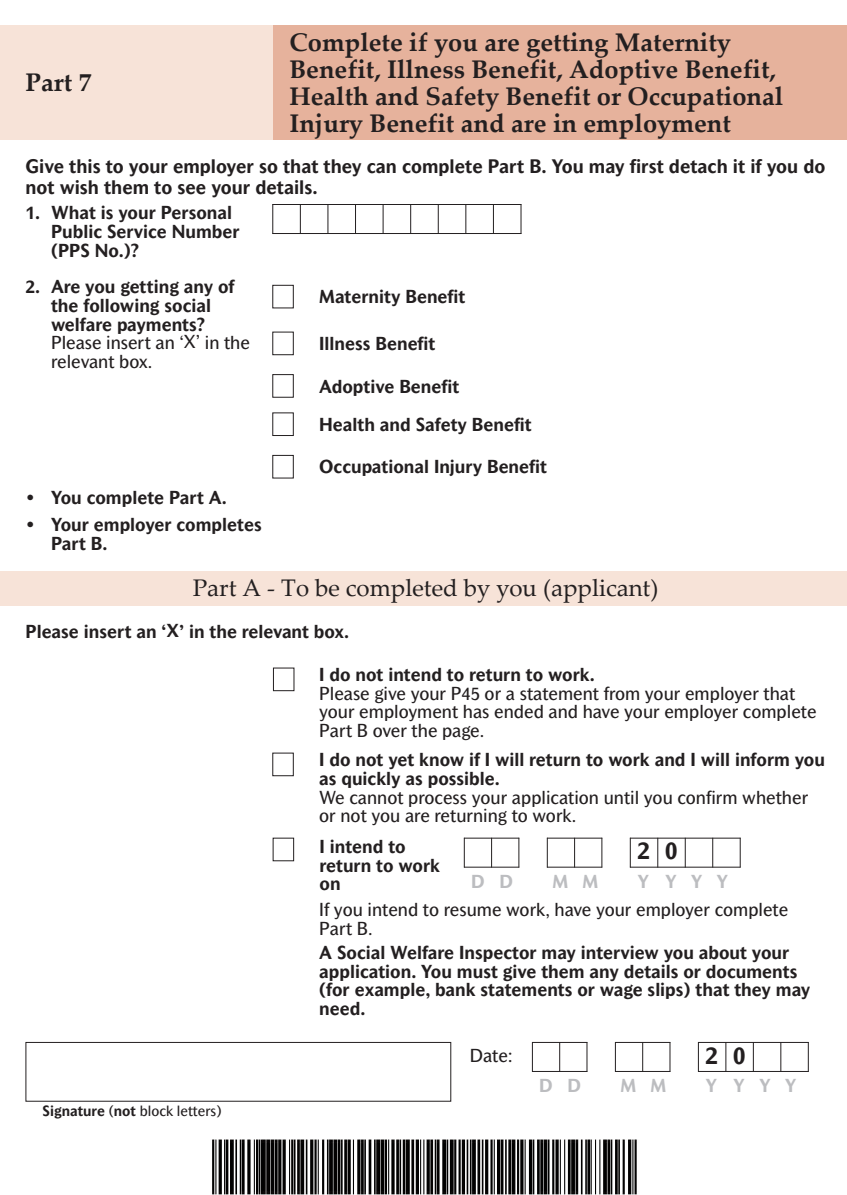
<style>
.page{position:relative;width:847px;height:1195px;background:#fff}
.page>*{position:absolute;margin:0;border:0;box-sizing:border-box;transform-origin:0 0}
.t1{font:700 25.5px/27px "Palatino Linotype";color:#231f20}
.t2{font:24px "Palatino Linotype";color:#231f20}
.t3{font:700 24px "Mahsuri Sans";color:#231f20}
.t4{font:700 18.75px/21.8px "Mahsuri Sans";color:#231f20}
.t5{font:700 18px/18.8px "Mahsuri Sans";color:#231f20}
.t6{font:18px/18.8px "Mahsuri Sans";color:#231f20}
.t7{font:700 18px "Mahsuri Sans";color:#bcbdc0}
.t8{font:14.25px "Mahsuri Sans";color:#231f20}
.s1{font-weight:700}
</style>
<div class="page">
<div style="left:272px;top:26px;width:574px;height:114px;background:#e6b29c"></div>
<div style="left:0;top:26px;width:272px;height:114px;background:#f7e3d8"></div>
<div style="left:0;top:572px;width:846px;height:34px;background:#f7e3d8"></div>
<div style="left:273px;top:668px;width:21px;height:23px;border:1px solid #231f20"></div>
<div style="left:272px;top:838px;width:22px;height:23px;border:1px solid #231f20"></div>
<hr style="left:272px;top:204px;width:1px;height:30px;background:#231f20">
<hr style="left:300px;top:204px;width:1px;height:30px;background:#231f20">
<hr style="left:327px;top:204px;width:1px;height:30px;background:#231f20">
<hr style="left:355px;top:204px;width:1px;height:30px;background:#231f20">
<hr style="left:382px;top:204px;width:1px;height:30px;background:#231f20">
<hr style="left:410px;top:204px;width:1px;height:30px;background:#231f20">
<hr style="left:437px;top:204px;width:1px;height:30px;background:#231f20">
<hr style="left:465px;top:204px;width:1px;height:30px;background:#231f20">
<hr style="left:493px;top:204px;width:1px;height:30px;background:#231f20">
<hr style="left:520px;top:204px;width:1px;height:30px;background:#231f20">
<hr style="left:272px;top:204px;width:249px;height:1px;background:#231f20">
<hr style="left:272px;top:233px;width:249px;height:1px;background:#231f20">
<div style="left:272px;top:374px;width:21px;height:24px;border:1px solid #231f20"></div>
<div style="left:26px;top:1042px;width:425px;height:59px;border:1px solid #231f20"></div>
<hr style="left:531px;top:1042px;width:1px;height:30px;background:#231f20">
<hr style="left:559px;top:1042px;width:1px;height:30px;background:#231f20">
<hr style="left:586px;top:1042px;width:1px;height:30px;background:#231f20">
<hr style="left:531px;top:1042px;width:56px;height:1px;background:#231f20">
<hr style="left:531px;top:1071px;width:56px;height:1px;background:#231f20">
<hr style="left:614px;top:1042px;width:1px;height:30px;background:#231f20">
<hr style="left:642px;top:1042px;width:1px;height:30px;background:#231f20">
<hr style="left:669px;top:1042px;width:1px;height:30px;background:#231f20">
<hr style="left:614px;top:1042px;width:56px;height:1px;background:#231f20">
<hr style="left:614px;top:1071px;width:56px;height:1px;background:#231f20">
<hr style="left:697px;top:1042px;width:1px;height:30px;background:#231f20">
<hr style="left:725px;top:1042px;width:1px;height:30px;background:#231f20">
<hr style="left:752px;top:1042px;width:1px;height:30px;background:#231f20">
<hr style="left:780px;top:1042px;width:1px;height:30px;background:#231f20">
<hr style="left:807px;top:1042px;width:1px;height:30px;background:#231f20">
<hr style="left:697px;top:1042px;width:111px;height:1px;background:#231f20">
<hr style="left:697px;top:1071px;width:111px;height:1px;background:#231f20">
<svg style="left:463px;top:839px;width:1px;height:28px"></svg>
<svg style="left:491px;top:839px;width:1px;height:28px"></svg>
<svg style="left:518px;top:839px;width:1px;height:28px"></svg>
<hr style="left:463px;top:838px;width:56px;height:1px;background:#231f20">
<hr style="left:463px;top:867px;width:56px;height:1px;background:#231f20">
<svg style="left:546px;top:839px;width:1px;height:28px"></svg>
<svg style="left:574px;top:839px;width:1px;height:28px"></svg>
<svg style="left:601px;top:839px;width:1px;height:28px"></svg>
<hr style="left:546px;top:838px;width:56px;height:1px;background:#231f20">
<hr style="left:546px;top:867px;width:56px;height:1px;background:#231f20">
<svg style="left:629px;top:839px;width:1px;height:28px"></svg>
<svg style="left:657px;top:839px;width:1px;height:28px"></svg>
<svg style="left:684px;top:839px;width:1px;height:28px"></svg>
<svg style="left:712px;top:839px;width:1px;height:28px"></svg>
<svg style="left:739px;top:839px;width:1px;height:28px"></svg>
<hr style="left:629px;top:838px;width:111px;height:1px;background:#231f20">
<hr style="left:629px;top:867px;width:111px;height:1px;background:#231f20">
<img style="left:212px;top:1140px;width:425px;height:55px">
<h1 class="t1" style="left:26px;top:72px;width:67px">Part 7</h1>
<h1 class="t1" style="left:289px;top:31px;width:495px">Complete if you are getting Maternity Benefit, Illness Benefit, Adoptive Benefit, Health and Safety Benefit or Occupational Injury Benefit and are in employment</h1>
<p class="t4" style="left:26px;top:157px;width:801px">Give this to your employer so that they can complete Part B. You may first detach it if you do not wish them to see your details.</p>
<p class="t5" style="left:51px;top:205px;width:190px;text-indent:-26px">1. What is your Personal<br>Public Service Number (PPS No.)?</p>
<p class="t5" style="left:26px;top:279px;width:210px;text-align:center">2. Are you getting any of the following social welfare payments?</p>
<p class="t6" style="left:51px;top:335px;width:200px">Please insert an ‘X’ in the relevant box.</p>
<p class="t5" style="left:319px;top:289px;width:148px">Maternity Benefit</p>
<p class="t5" style="left:319px;top:336px;width:118px">Illness Benefit</p>
<p class="t5" style="left:319px;top:368px;width:214px;line-height:38.2px">Adoptive Benefit<br>Health and Safety Benefit</p>
<p class="t5" style="left:319px;top:459px;width:229px">Occupational Injury Benefit</p>
<p class="t5" style="left:26px;top:489px;width:203px">• You complete Part A.</p>
<p class="t5" style="left:51px;top:516px;width:212px;text-indent:-26px">• Your employer completes<br>Part B.</p>
<h2 class="t2" style="left:193px;top:579px;width:467px">Part A - To be completed by you (applicant)</h2>
<p class="t5" style="left:26px;top:624px;width:325px">Please insert an ‘X’ in the relevant box.</p>
<p class="t5" style="left:319px;top:666px;width:277px">I do not intend to return to work.</p>
<p class="t6" style="left:319px;top:685px;width:498px">Please give your P45 or a statement from your employer that your employment has ended and have your employer complete<br>Part B over the page.</p>
<p class="t5" style="left:319px;top:751px;width:507px">I do not yet know if I will return to work and I will inform you as quickly as possible.</p>
<p class="t6" style="left:319px;top:789px;width:490px">We cannot process your application until you confirm whether or not you are returning to work.</p>
<p class="t5" style="left:319px;top:838px;width:122px">I intend to return to work on</p>
<p class="t6" style="left:319px;top:901px;width:470px">If you intend to resume work, have your employer complete<br>Part B.</p>
<p class="t5" style="left:319px;top:944px;width:492px">A Social Welfare Inspector may interview you about your application. You must give them any details or documents (for example, bank statements or wage slips) that they may need.</p>
<h2 class="t3" style="left:637px;top:842px;width:42px">2 0</h2>
<p class="t7" style="left:471px;top:874px;width:43px">D D</p>
<p class="t7" style="left:552px;top:874px;width:47px">M M</p>
<p class="t7" style="left:637px;top:874px;width:92px">Y Y Y Y</p>
<p class="t8" style="left:43px;top:1106px;width:180px"><span class="s1">Signature</span> (<span class="s1">not</span> block letters)</p>
<p class="t6" style="left:469px;top:1047px;width:45px">Date:</p>
<h2 class="t3" style="left:705px;top:1046px;width:42px">2 0</h2>
<p class="t7" style="left:539px;top:1079px;width:43px">D D</p>
<p class="t7" style="left:620px;top:1079px;width:47px">M M</p>
<p class="t7" style="left:705px;top:1079px;width:92px">Y Y Y Y</p>
</div>
